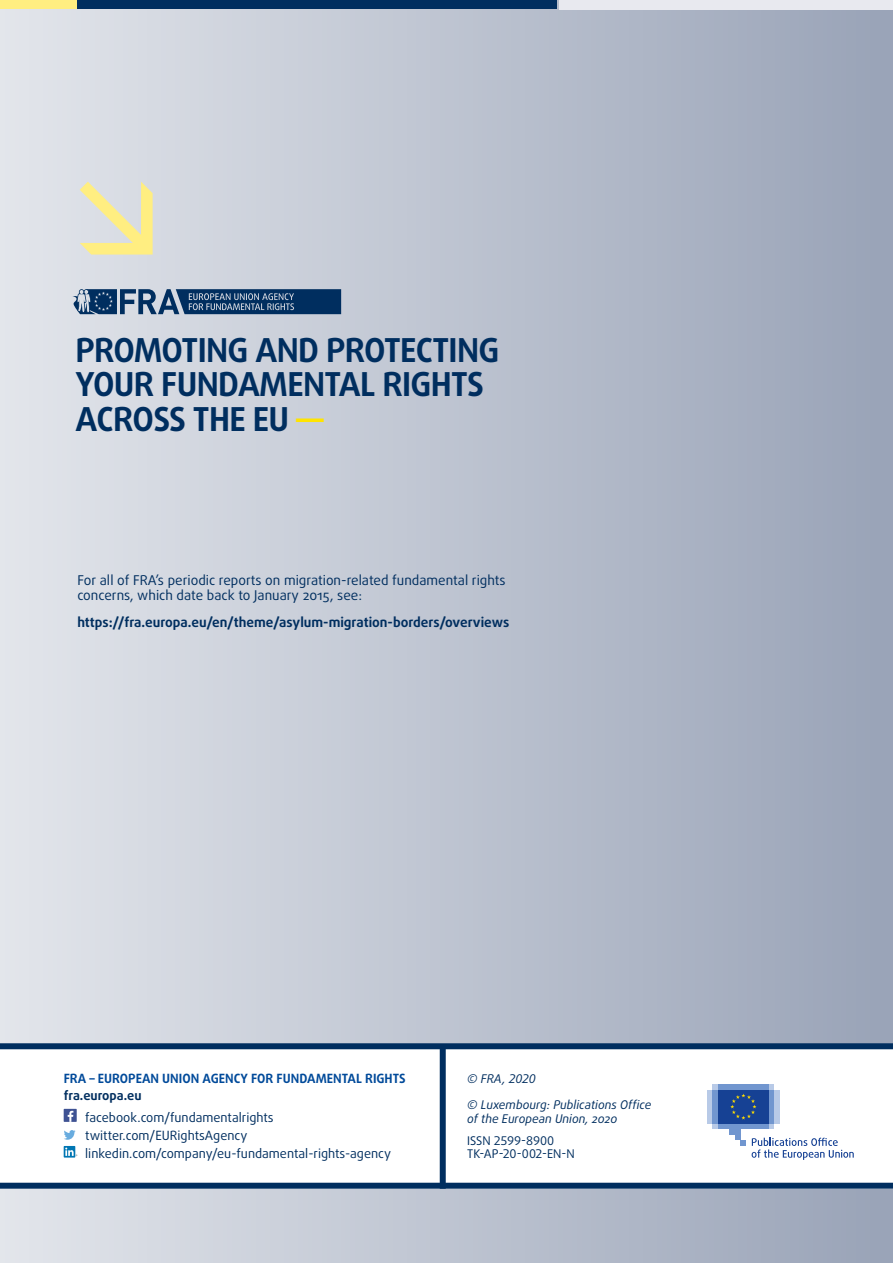
<style>
.page{position:relative;width:893px;height:1263px;background:#fff}
.page>*{position:absolute;margin:0;border:0;box-sizing:border-box;transform-origin:0 0}
.t1{font:700 33px/34.5px "Daxline Pro";letter-spacing:-.02em;color:#002e5f}
.BodyText{font:13.5px/15px "Daxline Pro";color:#002e5f}
.BodyText-2{font:700 13.5px "Daxline Pro";color:#002e5f}
.t2{font:12.75px "Daxline Pro";color:#002e5f}
.t3{font:700 12.75px "Daxline Pro";color:#004a9a}
.t4{font:700 12.75px "Daxline Pro";color:#002e5f}
.t5{font:italic 12px/13.5px "Daxline Pro";color:#002e5f}
.t6{font:12px "Daxline Pro";color:#002e5f}
.s1{color:#ffe400}
</style>
<div class="page">
<div style="left:0;top:0;width:893px;height:1043px;background:linear-gradient(to right,#e3e6eb,#99a3b7)"></div>
<div style="left:0;top:1189px;width:893px;height:74px;background:linear-gradient(to right,#e3e6eb,#99a3b7)"></div>
<div style="left:0;top:0;width:143px;height:9px;background:#ffee81"></div>
<div style="left:78px;top:0;width:479px;height:9px;background:#002e5f"></div>
<div style="left:560px;top:0;width:333px;height:10px;background:#e8e9ef"></div>
<div style="left:0;top:1043px;width:893px;height:6px;background:#002e5f"></div>
<div style="left:0;top:1183px;width:893px;height:6px;background:#002e5f"></div>
<div style="left:440px;top:1046px;width:6px;height:143px;background:#002e5f"></div>
<div style="left:712px;top:1123px;width:62px;height:6px;background:#b8cae7"></div>
<div style="left:712px;top:1084px;width:62px;height:6px;background:#b8cae7"></div>
<div style="left:718px;top:1084px;width:51px;height:6px;background:#7196cf"></div>
<div style="left:718px;top:1123px;width:51px;height:6px;background:#7196cf"></div>
<div style="left:769px;top:1090px;width:5px;height:33px;background:#7196cf"></div>
<div style="left:774px;top:1090px;width:6px;height:33px;background:#b8cae7"></div>
<div style="left:712px;top:1090px;width:6px;height:33px;background:#7196cf"></div>
<div style="left:707px;top:1090px;width:5px;height:33px;background:#b8cae7"></div>
<div style="left:729px;top:1123px;width:12px;height:11px;background:#7196cf"></div>
<div style="left:735px;top:1123px;width:6px;height:17px;background:#7196cf"></div>
<svg style="left:741px;top:1140px;width:5px;height:6px"></svg>
<div style="left:718px;top:1090px;width:51px;height:33px;background:#164194"></div>
<svg style="left:730px;top:1093px;width:26px;height:26px"></svg>
<svg style="left:752px;top:1138px;width:102px;height:22px"></svg>
<div style="left:64px;top:1109px;width:13px;height:13px;background:#3e5293"></div>
<svg style="left:68px;top:1111px;width:5px;height:11px"></svg>
<svg style="left:64px;top:1130px;width:12px;height:10px"></svg>
<div style="left:64px;top:1146px;width:11px;height:11px;background:#0076b3"></div>
<svg style="left:65px;top:1147px;width:12px;height:9px"></svg>
<svg style="left:72px;top:289px;width:269px;height:25px;background:#375a80"></svg>
<div style="left:80px;top:180px;width:73px;height:74px;background:#d9dde4"></div>
<p class="t1" style="left:75px;top:333px;width:426px">PROMOTING AND PROTECTING<br>YOUR FUNDAMENTAL RIGHTS<br>ACROSS THE EU <span class="s1">―</span></p>
<p class="BodyText" style="left:77px;top:572px;width:430px">For all of FRA’s periodic reports on migration-related fundamental rights concerns, which date back to January 2015, see:</p>
<p class="BodyText-2" style="left:77px;top:614px;width:433px">https://fra.europa.eu/en/theme/asylum-migration-borders/overviews</p>
<p class="t3" style="left:64px;top:1069px;width:344px">FRA – EUROPEAN UNION AGENCY FOR FUNDAMENTAL RIGHTS</p>
<p class="t4" style="left:64px;top:1087px;width:79px">fra.europa.eu</p>
<p class="t2" style="left:85px;top:1109px;width:190px">facebook.com/fundamentalrights</p>
<p class="t2" style="left:85px;top:1127px;width:164px">twitter.com/EURightsAgency</p>
<p class="t2" style="left:85px;top:1144px;width:307px">linkedin.com/company/eu-fundamental-rights-agency</p>
<p class="t5" style="left:467px;top:1072px;width:70px">© FRA, 2020</p>
<p class="t5" style="left:467px;top:1098px;width:186px">© Luxembourg: Publications Office of the European Union, 2020</p>
<p class="t6" style="left:467px;top:1132px;width:89px">ISSN 2599-8900</p>
<p class="t6" style="left:467px;top:1146px;width:109px">TK-AP-20-002-EN-N</p>
</div>
